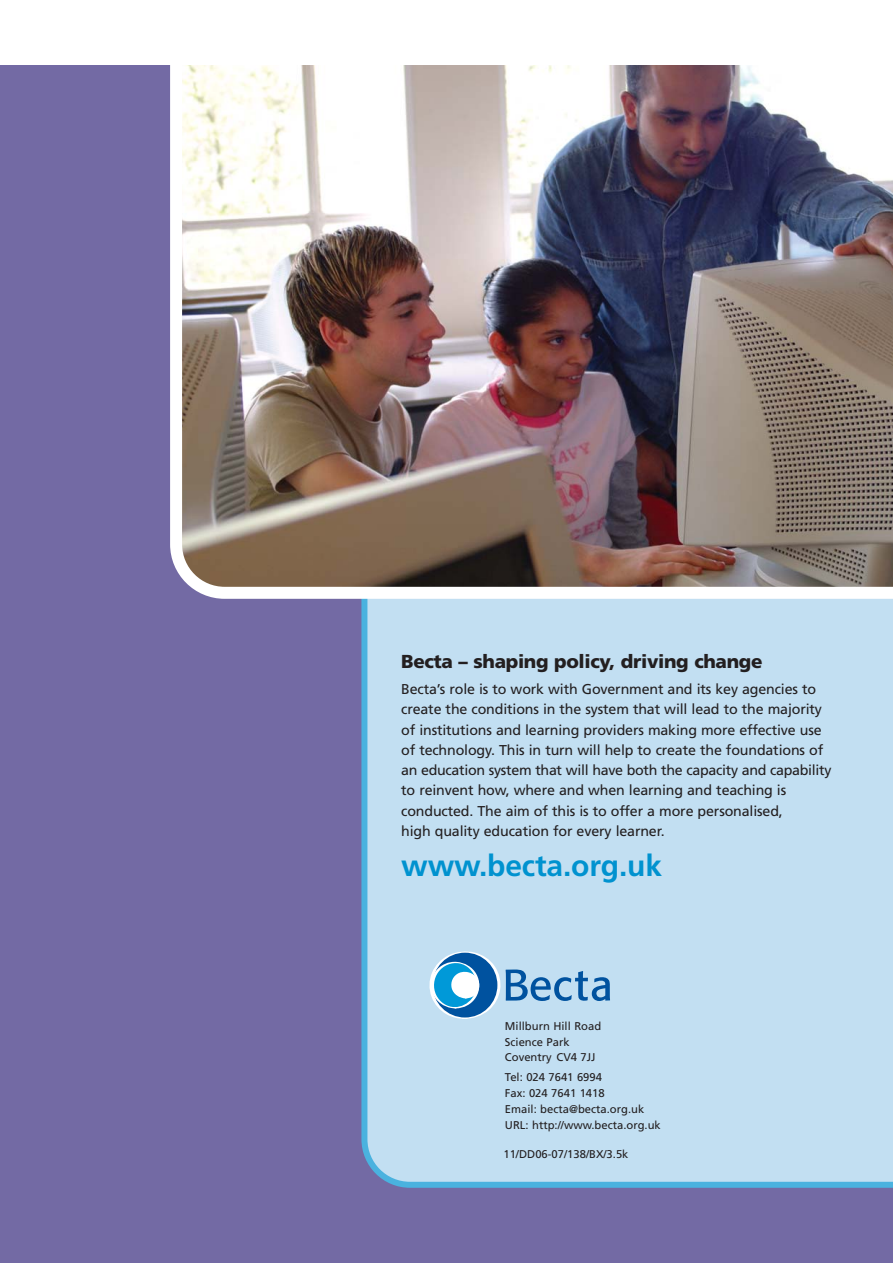
<style>
.page{position:relative;width:893px;height:1263px;background:#fff}
.page>*{position:absolute;margin:0;border:0;box-sizing:border-box;transform-origin:0 0}
.t1{font:700 30px "Frutiger";letter-spacing:-.005em;color:#0092cf}
.t2{font:900 18.75px "Frutiger";letter-spacing:-.02em;color:#231f20}
.t3{font:14.25px/20.2px "Frutiger";letter-spacing:-.01em;color:#231f20}
.t4{font:11.25px/15.8px "Frutiger";color:#231f20}
</style>
<div class="page">
<div style="left:0;top:1px;width:893px;height:1262px;background:#736aa4"></div>
<div style="left:361px;top:599px;width:532px;height:589px;background:#c2dff2"></div>
<img style="left:170px;top:65px;width:723px;height:534px">
<svg style="left:429px;top:950px;width:181px;height:69px;background:#8ebdde"></svg>
<div style="left:0;top:0;width:893px;height:65px;background:#fff"></div>
<h2 class="t2" style="left:401px;top:653px;width:363px">Becta – shaping policy, driving change</h2>
<p class="t3" style="left:401px;top:680px;width:432px">Becta’s role is to work with Government and its key agencies to create the conditions in the system that will lead to the majority of institutions and learning providers making more effective use of technology. This in turn will help to create the foundations of an education system that will have both the capacity and capability to reinvent how, where and when learning and teaching is conducted. The aim of this is to offer a more personalised,<br>high quality education for every learner.</p>
<h1 class="t1" style="left:401px;top:853px;width:262px">www.becta.org.uk</h1>
<p class="t4" style="left:505px;top:1019px;width:98px">Millburn Hill Road<br>Science Park<br>Coventry CV4 7JJ</p>
<p class="t4" style="left:505px;top:1070px;width:157px">Tel: 024 7641 6994<br>Fax: 024 7641 1418<br>Email: becta@becta.org.uk<br>URL: http://www.becta.org.uk</p>
<p class="t4" style="left:503px;top:1147px;width:127px">11/DD06-07/138/BX/3.5k</p>
</div>
